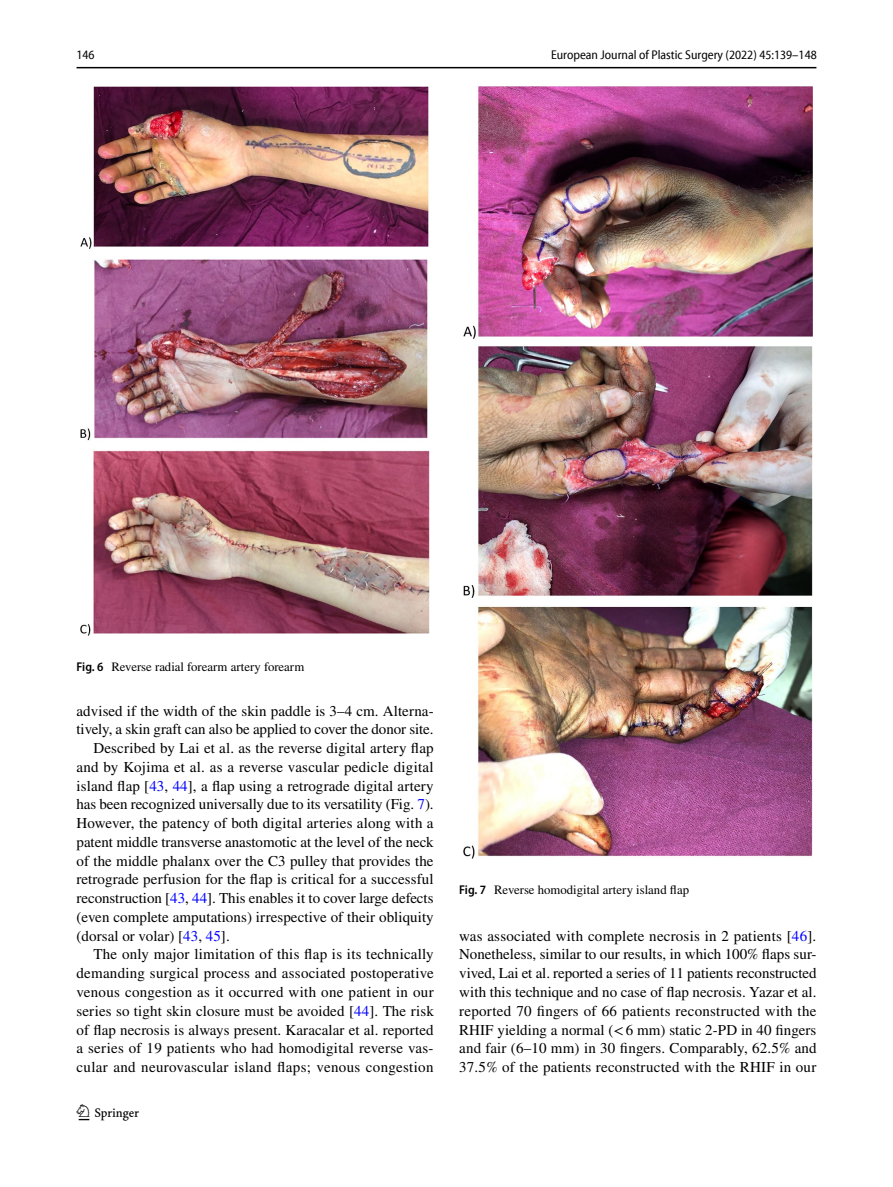
<style>
.page{position:relative;width:893px;height:1187px;background:#fff}
.page>*{position:absolute;margin:0;border:0;box-sizing:border-box;transform-origin:0 0}
.t1{font:22.5px "Springnew Regular 2";color:#000}
.t2{font:15px/18.8px "STIX";letter-spacing:.005em;color:#000;text-align:justify}
.t3{font:12.75px "STIX";color:#000}
.t4{font:semi-condensed 12.75px "Myriad Pro Unic";color:#000}
.s1{font-family:"Myriad Pro";font-weight:600;font-stretch:semi-condensed}
.s2{color:#00f}
</style>
<div class="page">
<hr style="left:77px;top:67px;width:739px;height:1px;background:#000">
<img style="left:81px;top:87px;width:348px;height:548px">
<img style="left:463px;top:87px;width:349px;height:771px">
<p class="t4" style="left:77px;top:50px;width:20px">146</p>
<p class="t4" style="left:551px;top:50px;width:267px">European Journal of Plastic Surgery (2022) 45:139–148</p>
<p class="t3" style="left:77px;top:657px;width:229px"><span class="s1">Fig. 6</span> Reverse radial forearm artery forearm</p>
<p class="t2" style="left:77px;top:702px;width:359px">advised if the width of the skin paddle is 3–4 cm. Alterna-</p>
<p class="t2" style="left:77px;top:721px;width:359px">tively, a skin graft can also be applied to cover the donor site.</p>
<p class="t2" style="left:94px;top:739px;width:342px">Described by Lai et al. as the reverse digital artery flap</p>
<p class="t2" style="left:77px;top:758px;width:359px">and by Kojima et al. as a reverse vascular pedicle digital</p>
<p class="t2" style="left:77px;top:777px;width:359px">island flap [<span class="s2">43</span>, <span class="s2">44</span>], a flap using a retrograde digital artery</p>
<p class="t2" style="left:77px;top:796px;width:359px">has been recognized universally due to its versatility (Fig. <span class="s2">7</span>).</p>
<p class="t2" style="left:77px;top:814px;width:359px">However, the patency of both digital arteries along with a</p>
<p class="t2" style="left:77px;top:833px;width:359px">patent middle transverse anastomotic at the level of the neck</p>
<p class="t2" style="left:77px;top:852px;width:359px">of the middle phalanx over the C3 pulley that provides the</p>
<p class="t2" style="left:77px;top:871px;width:359px">retrograde perfusion for the flap is critical for a successful</p>
<p class="t2" style="left:77px;top:889px;width:358px">reconstruction [<span class="s2">43</span>, <span class="s2">44</span>]. This enables it to cover large defects</p>
<p class="t2" style="left:77px;top:908px;width:359px">(even complete amputations) irrespective of their obliquity</p>
<p class="t2" style="left:77px;top:927px;width:155px">(dorsal or volar) [<span class="s2">43</span>, <span class="s2">45</span>].</p>
<p class="t2" style="left:94px;top:946px;width:342px">The only major limitation of this flap is its technically</p>
<p class="t2" style="left:77px;top:964px;width:359px">demanding surgical process and associated postoperative</p>
<p class="t2" style="left:77px;top:983px;width:359px">venous congestion as it occurred with one patient in our</p>
<p class="t2" style="left:77px;top:1002px;width:359px">series so tight skin closure must be avoided [<span class="s2">44</span>]. The risk</p>
<p class="t2" style="left:77px;top:1021px;width:359px">of flap necrosis is always present. Karacalar et al. reported</p>
<p class="t2" style="left:77px;top:1039px;width:359px">a series of 19 patients who had homodigital reverse vas-</p>
<p class="t2" style="left:77px;top:1058px;width:358px">cular and neurovascular island flaps; venous congestion</p>
<h1 class="t1" style="left:79px;top:1104px;width:62px">1 3</h1>
<p class="t3" style="left:459px;top:880px;width:231px"><span class="s1">Fig. 7</span> Reverse homodigital artery island flap</p>
<p class="t2" style="left:459px;top:927px;width:359px">was associated with complete necrosis in 2 patients [<span class="s2">46</span>].<br>Nonetheless, similar to our results, in which 100% flaps sur&shy;vived, Lai et al. reported a series of 11 patients reconstructed with this technique and no case of flap necrosis. Yazar et al. reported 70 fingers of 66 patients reconstructed with the RHIF yielding a normal (&lt;6 mm) static 2-PD in 40 fingers and fair (6–10 mm) in 30 fingers. Comparably, 62.5% and 37.5% of the patients reconstructed with the RHIF in our</p>
</div>
